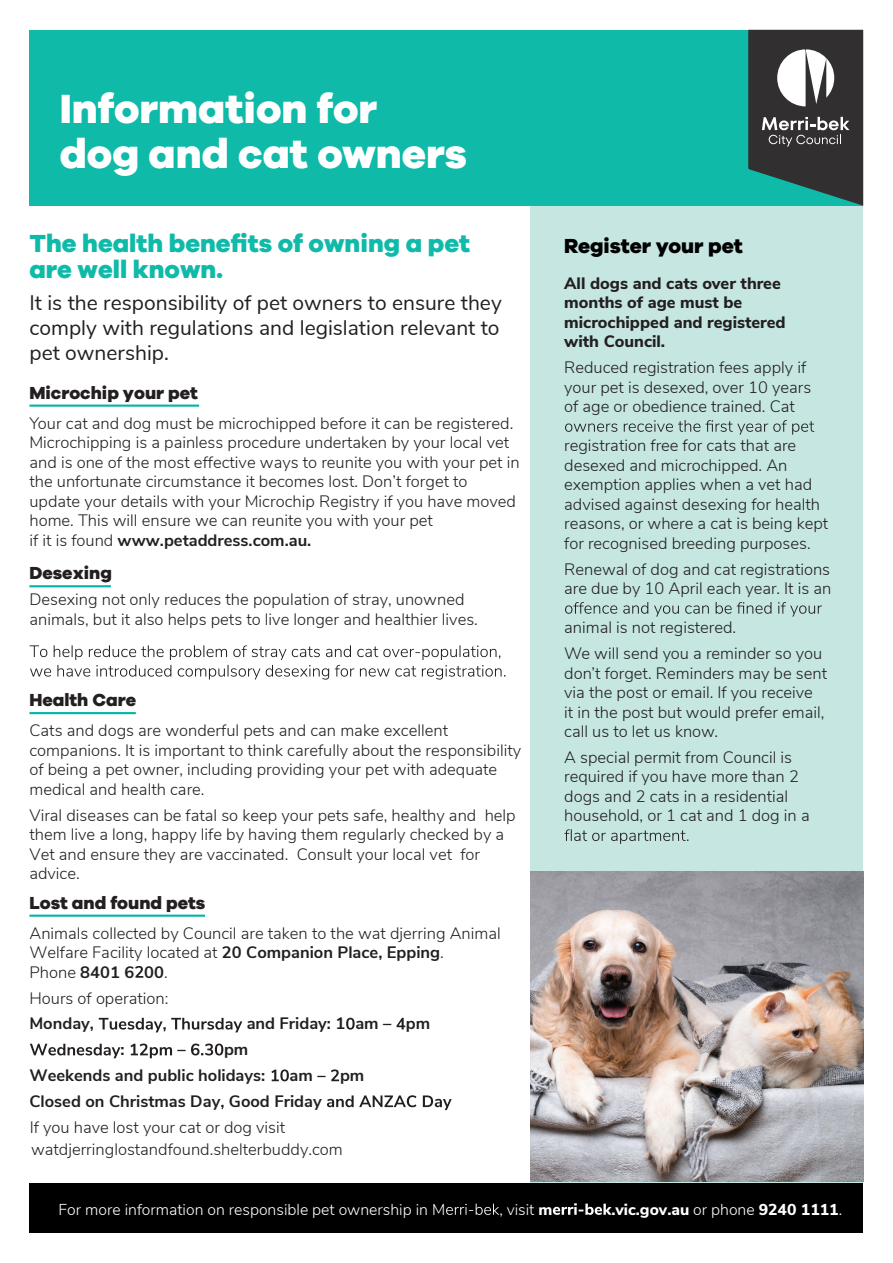
<style>
.page{position:relative;width:893px;height:1263px;background:#fff}
.page>*{position:absolute;margin:0;border:0;box-sizing:border-box;transform-origin:0 0}
.t1{font:800 42px/44.8px "Galano Grotesque";color:#fff}
.t2{font:800 25.5px/25.5px "Galano Grotesque";color:#10baa9}
.t3{font:21px/25.2px "Nunito Sans";color:#231f20;text-align:justify}
.t4{font:800 21px "Galano Grotesque";color:#000}
.t5{font:800 18px "Galano Grotesque";color:#231f20}
.t6{font:300 16.5px/19.5px "Nunito Sans";color:#231f20}
.t7{font:700 16.5px/25.8px "Nunito Sans";color:#231f20}
.t8{font:800 16.5px/19.5px "Nunito Sans";color:#231f20}
.t9{font:300 16.5px "Nunito Sans";color:#221e1f}
.t10{font:300 15.75px "Nunito Sans";color:#fff}
.t11{font:800 15.75px "Nunito Sans";color:#fff}
.s1{font-weight:700}
.s2{font-weight:800}
.s3{font-weight:300}
</style>
<div class="page">
<div style="left:531px;top:181px;width:332px;height:1002px;background:#c5e6e1"></div>
<img style="left:531px;top:871px;width:332px;height:311px">
<div style="left:30px;top:30px;width:833px;height:176px;background:#10baa9"></div>
<div style="left:30px;top:1183px;width:833px;height:50px;background:#000"></div>
<svg style="left:446px;top:1203px;width:53px;height:12px"></svg>
<svg style="left:553px;top:1203px;width:59px;height:12px"></svg>
<svg style="left:30px;top:645px;width:475px;height:35px"></svg>
<svg style="left:135px;top:966px;width:8px;height:12px"></svg>
<svg style="left:99px;top:1018px;width:143px;height:14px"></svg>
<svg style="left:346px;top:1018px;width:9px;height:11px"></svg>
<svg style="left:397px;top:1018px;width:8px;height:11px"></svg>
<svg style="left:30px;top:1044px;width:90px;height:14px"></svg>
<svg style="left:130px;top:1043px;width:42px;height:15px"></svg>
<svg style="left:191px;top:1043px;width:32px;height:12px"></svg>
<svg style="left:271px;top:1069px;width:18px;height:12px"></svg>
<svg style="left:331px;top:1069px;width:8px;height:12px"></svg>
<svg style="left:327px;top:1095px;width:125px;height:15px"></svg>
<svg style="left:565px;top:420px;width:249px;height:15px"></svg>
<svg style="left:565px;top:602px;width:257px;height:15px"></svg>
<svg style="left:564px;top:829px;width:124px;height:15px"></svg>
<hr style="left:29px;top:405px;width:170px;height:2px;background:#00b4a6">
<hr style="left:29px;top:585px;width:82px;height:2px;background:#00b4a6">
<hr style="left:29px;top:712px;width:107px;height:2px;background:#00b4a6">
<hr style="left:29px;top:914px;width:176px;height:3px;background:#00b4a6">
<svg style="left:748px;top:30px;width:115px;height:176px"></svg>
<h1 class="t1" style="left:60px;top:85px;width:409px">Information for dog and cat owners</h1>
<h2 class="t2" style="left:29px;top:230px;width:442px">The health benefits of owning a pet are well known.</h2>
<p class="t3" style="left:29px;top:289px;width:474px">It is the responsibility of pet owners to ensure they comply with regulations and legislation relevant to pet ownership.</p>
<p class="t5" style="left:29px;top:381px;width:170px">Microchip your pet</p>
<p class="t6" style="left:29px;top:412px;width:492px">Your cat and dog must be microchipped before it can be registered.<br>Microchipping is a painless procedure undertaken by your local vet and is one of the most effective ways to reunite you with your pet in the unfortunate circumstance it becomes lost. Don’t forget to update your details with your Microchip Registry if you have moved home. This will ensure we can reunite you with your pet<br>if it is found <span class="s1">www.petaddress.com.au.</span></p>
<p class="t5" style="left:29px;top:562px;width:84px">Desexing</p>
<p class="t6" style="left:29px;top:589px;width:450px">Desexing not only reduces the population of stray, unowned animals, but it also helps pets to live longer and healthier lives.</p>
<p class="t5" style="left:29px;top:689px;width:108px">Health Care</p>
<p class="t6" style="left:29px;top:720px;width:493px">Cats and dogs are wonderful pets and can make excellent companions. It is important to think carefully about the responsibility of being a pet owner, including providing your pet with adequate medical and health care.</p>
<p class="t6" style="left:29px;top:804px;width:488px">Viral diseases can be fatal so keep your pets safe, healthy and help them live a long, happy life by having them regularly checked by a Vet and ensure they are vaccinated. Consult your local vet for advice.</p>
<p class="t5" style="left:29px;top:891px;width:177px">Lost and found pets</p>
<p class="t6" style="left:29px;top:922px;width:473px">Animals collected by Council are taken to the wat djerring Animal<br>Welfare Facility located at <span class="s1">20 Companion Place, Epping</span>.<br>Phone <span class="s1">8401 6 00</span>.</p>
<p class="t6" style="left:29px;top:987px;width:140px">Hours of operation:</p>
<p class="t7" style="left:29px;top:1010px;width:66px">Monday,</p>
<p class="t7" style="left:247px;top:1010px;width:185px">and Friday: 1 am – pm</p>
<p class="t7" style="left:120px;top:1036px;width:6px">:</p>
<p class="t7" style="left:29px;top:1036px;width:237px;text-indent:148px">– pm<br>Weekends and public holidays:</p>
<p class="t7" style="left:29px;top:1062px;width:336px;text-indent:260px">am – pm<br>Closed on Christmas Day Good Friday</p>
<p class="t6" style="left:30px;top:1116px;width:257px">If you have lost your cat or dog visit</p>
<p class="t9" style="left:31px;top:1137px;width:313px">watdjerringlostandfound.shelterbuddy.com</p>
<p class="t4" style="left:564px;top:232px;width:180px">Register your pet</p>
<p class="t8" style="left:564px;top:272px;width:223px">All dogs and cats over three months of age must be microchipped and registered with Council.</p>
<p class="t6" style="left:564px;top:357px;width:249px">Reduced registration fees apply if your pet is desexed, over 10 years of age or obedience trained. Cat</p>
<p class="t6" style="left:564px;top:435px;width:265px">registration free for cats that are desexed and microchipped. An exemption applies when a vet had advised against desexing for health reasons, or where a cat is being kept for recognised breeding purposes.</p>
<p class="t6" style="left:564px;top:558px;width:269px">Renewal of dog and cat registrations are due by 10 April each year. It is an</p>
<p class="t6" style="left:564px;top:613px;width:260px;line-height:25.8px">animal is not registered.<br>We will send you a reminder so you</p>
<p class="t6" style="left:564px;top:662px;width:264px">don’t forget. Reminders may be sent via the post or email. If you receive<br>it in the post but would prefer email, call us to let us know.</p>
<p class="t6" style="left:564px;top:746px;width:247px">A special permit from Council is required if you have more than 2 dogs and 2 cats in a residential household, or 1 cat and 1 dog in a</p>
<p class="t10" style="left:59px;top:1198px;width:388px">For more information on responsible pet ownership in M</p>
<p class="t10" style="left:499px;top:1198px;width:55px">, visit <span class="s2">m</span></p>
<p class="t11" style="left:611px;top:1198px;width:232px">.vic.gov.au <span class="s3">or phone</span> 9240 1111<span class="s3">.</span></p>
</div>
